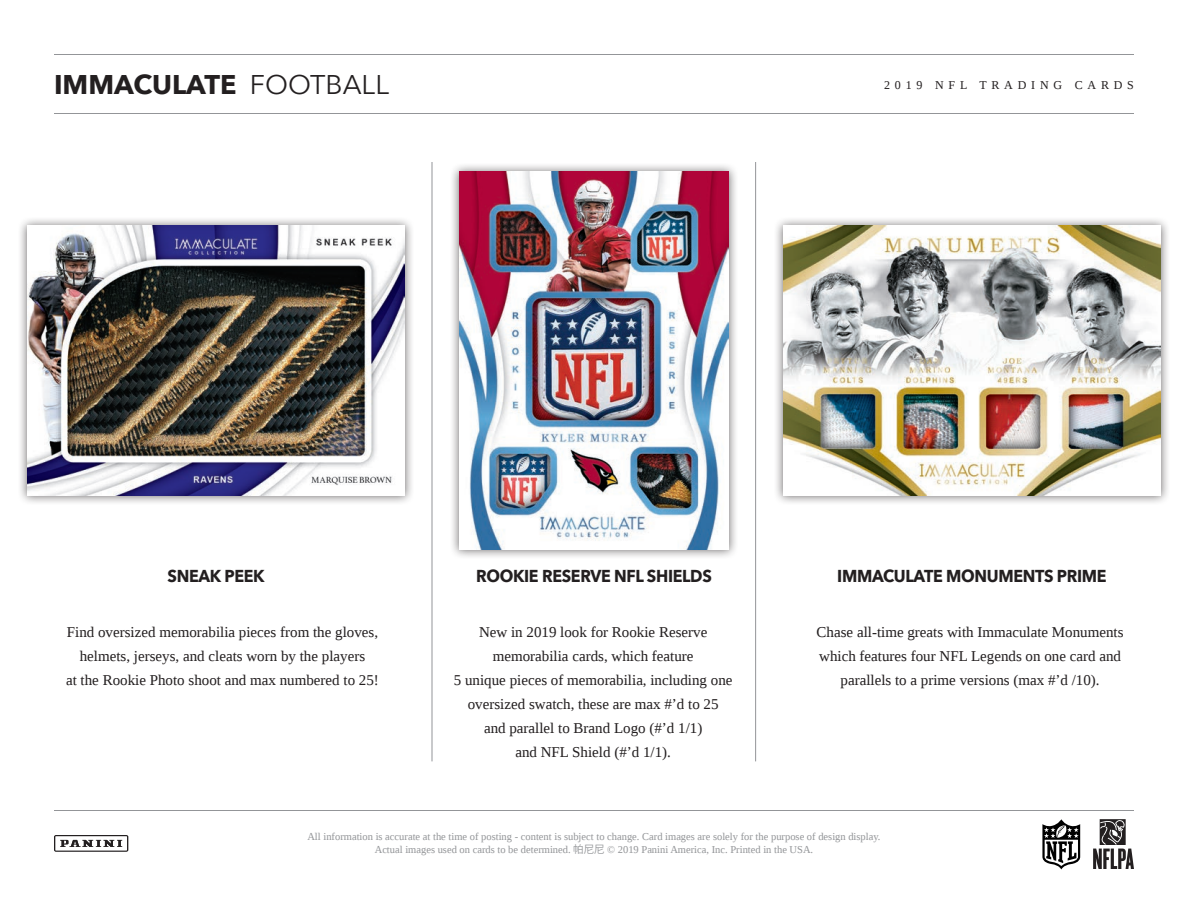
<style>
.page{position:relative;width:1188px;height:918px;background:#fff}
.page>*{position:absolute;margin:0;border:0;box-sizing:border-box;transform-origin:0 0}
.t1{font:700 27px "Avenir Next";color:#231f20}
.t2{font:700 17.25px "Avenir Next";letter-spacing:-.02em;color:#231f20;scale:.93 1}
.t3{font:15px/24px "Liberation Serif";color:#231f20;text-align:center}
.t4{font:12px "Liberation Serif";letter-spacing:.4em;color:#231f20}
.t5{font:10.5px/12.6px "Liberation Serif";color:#939598;text-align:center}
.s1{font-weight:400}
.s2{font-family:"Koz Go Pr 6 N"}
</style>
<div class="page">
<hr style="left:432px;top:162px;width:1px;height:599px;background:#939598">
<hr style="left:755px;top:162px;width:1px;height:599px;background:#939598">
<hr style="left:54px;top:113px;width:1080px;height:1px;background:#939598">
<hr style="left:54px;top:54px;width:1080px;height:1px;background:#939598">
<hr style="left:54px;top:810px;width:1080px;height:1px;background:#939598">
<svg style="left:54px;top:835px;width:74px;height:17px"></svg>
<svg style="left:1093px;top:819px;width:41px;height:50px"></svg>
<svg style="left:1042px;top:819px;width:39px;height:51px"></svg>
<div style="left:773px;top:216px;width:398px;height:289px;background:#231f20;opacity:.65"></div>
<img style="left:783px;top:226px;width:378px;height:270px">
<div style="left:17px;top:216px;width:398px;height:289px;background:#231f20;opacity:.65"></div>
<img style="left:27px;top:226px;width:378px;height:270px">
<div style="left:449px;top:162px;width:290px;height:397px;background:#231f20;opacity:.65"></div>
<img style="left:459px;top:172px;width:270px;height:378px">
<h1 class="t1" style="left:54px;top:68px;width:337px">IMMACULATE <span class="s1">FOOTBALL</span></h1>
<p class="t4" style="left:884px;top:77px;width:251px">2019 NFL TRADING CARDS</p>
<p class="t2" style="left:168px;top:566px;width:106px">SNEAK PEEK</p>
<p class="t2" style="left:837px;top:566px;width:291px">IMMACULATE MONUMENTS PRIME</p>
<p class="t2" style="left:476px;top:566px;width:255px">ROOKIE RESERVE NFL SHIELDS</p>
<p class="t3" style="left:66px;top:620px;width:314px">Find oversized memorabilia pieces from the gloves, helmets, jerseys, and cleats worn by the players<br>at the Rookie Photo shoot and max numbered to 25!</p>
<p class="t3" style="left:817px;top:620px;width:309px">Chase all-time greats with Immaculate Monuments which features four NFL Legends on one card and parallels to a prime versions (max #’d /10).</p>
<p class="t3" style="left:454px;top:620px;width:280px">New in 2019 look for Rookie Reserve memorabilia cards, which feature<br>5 unique pieces of memorabilia, including one oversized swatch, these are max #’d to 25<br>and parallel to Brand Logo (#’d 1/1)<br>and NFL Shield (#’d 1/1).</p>
<p class="t5" style="left:307px;top:831px;width:575px">All information is accurate at the time of posting - content is subject to change. Card images are solely for the purpose of design display.<br>Actual images used on cards to be determined. <span class="s2">帕尼尼</span> © 2019 Panini America, Inc. Printed in the USA.</p>
</div>
